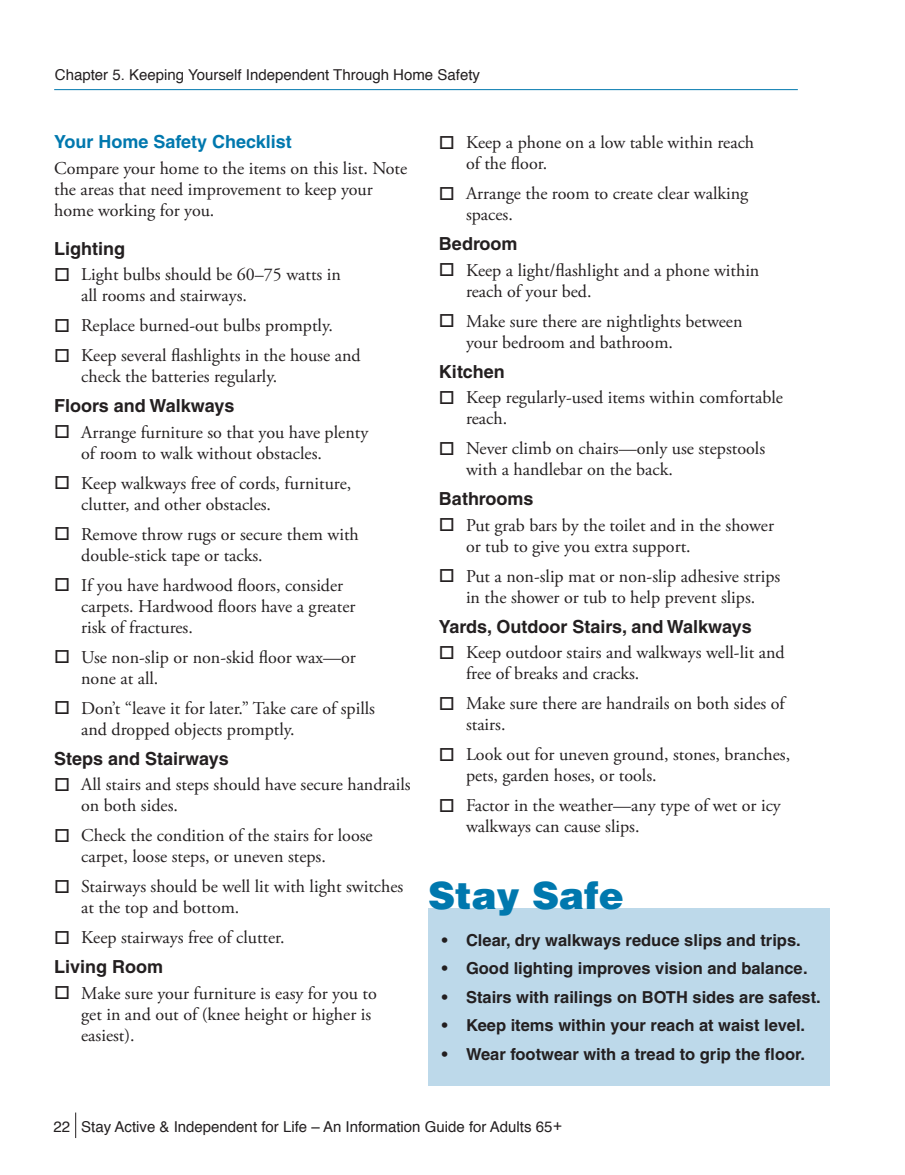
<style>
.page{position:relative;width:905px;height:1175px;background:#fff}
.page>*{position:absolute;margin:0;border:0;box-sizing:border-box;transform-origin:0 0}
.t1{font:900 37.5px "Helvetica LT";color:#0078ae}
.Bullet{font:18px/21px "Adobe Garamond Pro";color:#231f20}
.Subhead{font:700 18px "Helvetica LT";color:#231f20}
.Body_text{font:18px/21px "Adobe Garamond Pro";color:#231f20}
.Subhead-PMS{font:700 18px "Helvetica LT";color:#0078ae}
.sidebar_text_bullet{font:700 16.5px "Helvetica LT";color:#231f20}
.t2{font:15px "Helvetica";color:#231f20}
</style>
<div class="page">
<svg style="left:75px;top:1112px;width:1px;height:26px"></svg>
<div style="left:428px;top:909px;width:401px;height:177px;background:#bdd9ea"></div>
<hr style="left:54px;top:89px;width:744px;height:1px;background:#0078ae">
<p class="t2" style="left:55px;top:63px;width:427px">Chapter 5. Keeping Yourself Independent Through Home Safety</p>
<p class="Subhead-PMS" style="left:54px;top:131px;width:239px">Your Home Safety Checklist</p>
<p class="Body_text" style="left:54px;top:158px;width:355px">Compare your home to the items on this list. Note the areas that need improvement to keep your home working for you.</p>
<p class="Subhead" style="left:54px;top:237px;width:72px">Lighting</p>
<p class="Bullet" style="left:81px;top:265px;width:261px;text-indent:-27px">□ Light bulbs should be 60–75 watts in all rooms and stairways.</p>
<p class="Bullet" style="left:54px;top:316px;width:280px">□ Replace burned-out bulbs promptly.</p>
<p class="Bullet" style="left:81px;top:346px;width:281px;text-indent:-27px">□ Keep several flashlights in the house and check the batteries regularly.</p>
<p class="Subhead" style="left:54px;top:395px;width:182px">Floors and Walkways</p>
<p class="Bullet" style="left:81px;top:422px;width:288px;text-indent:-27px">□ Arrange furniture so that you have plenty of room to walk without obstacles.</p>
<p class="Bullet" style="left:81px;top:473px;width:272px;text-indent:-27px">□ Keep walkways free of cords, furniture, clutter, and other obstacles.</p>
<p class="Bullet" style="left:81px;top:524px;width:279px;text-indent:-27px">□ Remove throw rugs or secure them with double-stick tape or tacks.</p>
<p class="Bullet" style="left:81px;top:575px;width:276px;text-indent:-27px">□ If you have hardwood floors, consider carpets. Hardwood floors have a greater risk of fractures.</p>
<p class="Bullet" style="left:81px;top:647px;width:276px;text-indent:-27px">□ Use non-slip or non-skid floor wax—or none at all.</p>
<p class="Bullet" style="left:81px;top:698px;width:295px;text-indent:-27px">□ Don’t “leave it for later.” Take care of spills and dropped objects promptly.</p>
<p class="Subhead" style="left:54px;top:747px;width:176px">Steps and Stairways</p>
<p class="Bullet" style="left:81px;top:775px;width:331px;text-indent:-27px">□ All stairs and steps should have secure handrails on both sides.</p>
<p class="Bullet" style="left:81px;top:826px;width:293px;text-indent:-27px">□ Check the condition of the stairs for loose carpet, loose steps, or uneven steps.</p>
<p class="Bullet" style="left:81px;top:877px;width:324px;text-indent:-27px">□ Stairways should be well lit with light switches at the top and bottom.</p>
<p class="Bullet" style="left:54px;top:928px;width:232px">□ Keep stairways free of clutter.</p>
<p class="Subhead" style="left:54px;top:956px;width:111px">Living Room</p>
<p class="Bullet" style="left:81px;top:983px;width:297px;text-indent:-27px">□ Make sure your furniture is easy for you to get in and out of (knee height or higher is easiest).</p>
<p class="Bullet" style="left:466px;top:133px;width:290px;text-indent:-27px">□ Keep a phone on a low table within reach of the floor.</p>
<p class="Bullet" style="left:466px;top:184px;width:284px;text-indent:-27px">□ Arrange the room to create clear walking spaces.</p>
<p class="Subhead" style="left:439px;top:233px;width:80px">Bedroom</p>
<p class="Bullet" style="left:466px;top:260px;width:295px;text-indent:-27px">□ Keep a light/flashlight and a phone within reach of your bed.</p>
<p class="Bullet" style="left:466px;top:311px;width:278px;text-indent:-27px">□ Make sure there are nightlights between your bedroom and bathroom.</p>
<p class="Subhead" style="left:439px;top:360px;width:67px">Kitchen</p>
<p class="Bullet" style="left:466px;top:388px;width:318px;text-indent:-27px">□ Keep regularly-used items within comfortable reach.</p>
<p class="Bullet" style="left:466px;top:439px;width:301px;text-indent:-27px">□ Never climb on chairs—only use stepstools with a handlebar on the back.</p>
<p class="Subhead" style="left:439px;top:488px;width:96px">Bathrooms</p>
<p class="Bullet" style="left:466px;top:515px;width:309px;text-indent:-27px">□ Put grab bars by the toilet and in the shower or tub to give you extra support.</p>
<p class="Bullet" style="left:439px;top:566px;width:343px;text-align:center">□ Put a non-slip mat or non-slip adhesive strips in the shower or tub to help prevent slips.</p>
<p class="Subhead" style="left:439px;top:615px;width:314px">Yards, Outdoor Stairs, and Walkways</p>
<p class="Bullet" style="left:466px;top:643px;width:320px;text-indent:-27px">□ Keep outdoor stairs and walkways well-lit and free of breaks and cracks.</p>
<p class="Bullet" style="left:466px;top:694px;width:320px;text-indent:-27px">□ Make sure there are handrails on both sides of stairs.</p>
<p class="Bullet" style="left:466px;top:745px;width:326px;text-indent:-27px">□ Look out for uneven ground, stones, branches, pets, garden hoses, or tools.</p>
<p class="Bullet" style="left:466px;top:796px;width:316px;text-indent:-27px">□ Factor in the weather—any type of wet or icy walkways can cause slips.</p>
<p class="t1" style="left:428px;top:871px;width:197px">Stay Safe</p>
<p class="sidebar_text_bullet" style="left:442px;top:930px;width:360px">• Clear, dry walkways reduce slips and trips.</p>
<p class="sidebar_text_bullet" style="left:442px;top:958px;width:367px">• Good lighting improves vision and balance.</p>
<p class="sidebar_text_bullet" style="left:442px;top:987px;width:380px">• Stairs with railings on BOTH sides are safest.</p>
<p class="sidebar_text_bullet" style="left:442px;top:1015px;width:365px">• Keep items within your reach at waist level.</p>
<p class="sidebar_text_bullet" style="left:442px;top:1044px;width:365px">• Wear footwear with a tread to grip the floor.</p>
<p class="t2" style="left:54px;top:1115px;width:510px">22 Stay Active &amp; Independent for Life – An Information Guide for Adults 65+</p>
</div>
